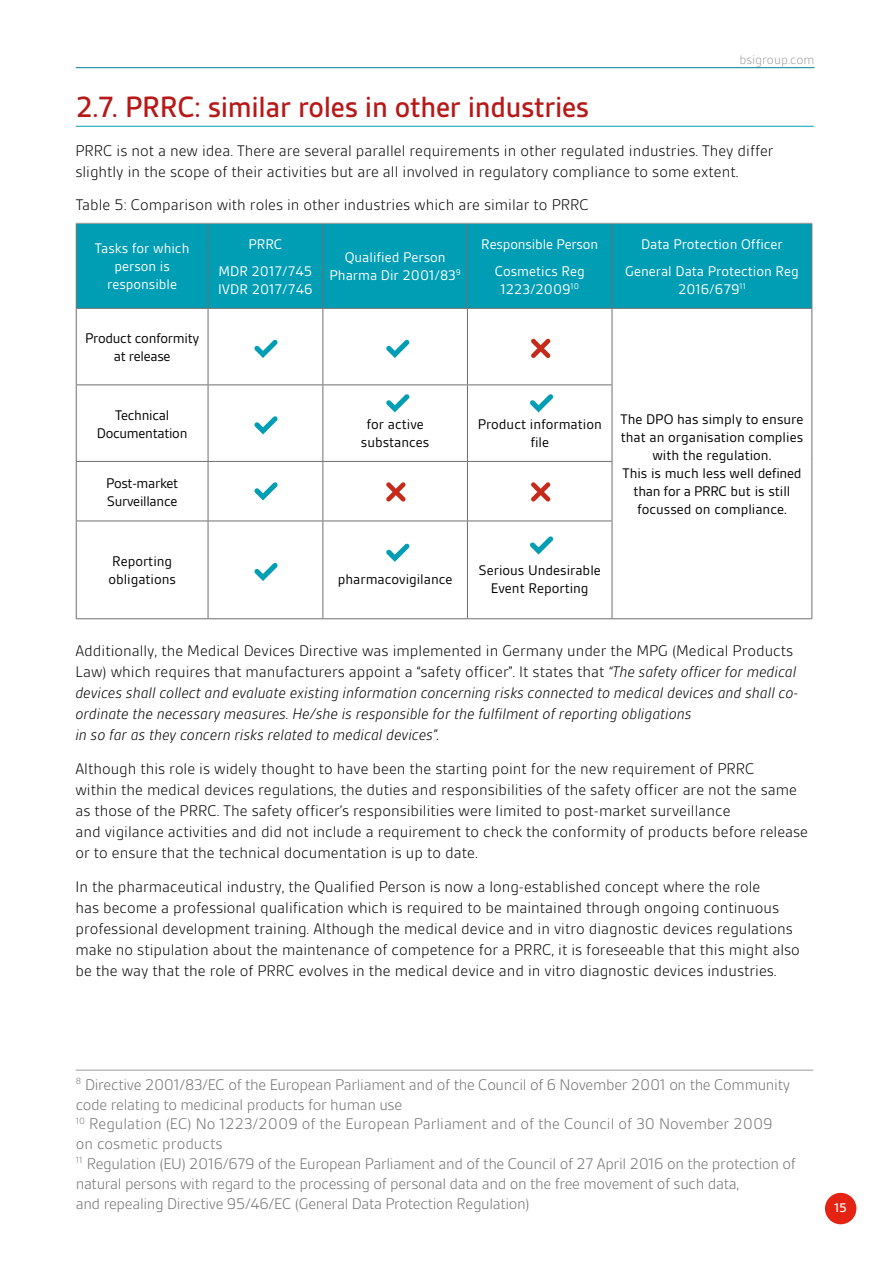
<style>
.page{position:relative;width:893px;height:1263px;background:#fff}
.page>*{position:absolute;margin:0;border:0;box-sizing:border-box;transform-origin:0 0}
.t1{font:500 31.5px "BSI Gesta";letter-spacing:-.01em;color:#b71918}
.t2{font:300 16.5px/21px "BSI Gesta";color:#000}
.t3{font:300 16.5px/19.8px "BSI Gesta";letter-spacing:-.02em;color:#706f6f}
.t4{font:italic 300 16.5px/21px "BSI Gesta";color:#000}
.t5{font:15px/18px "BSI Gesta";color:#000;text-align:center}
.t6{font:15px/18px "BSI Gesta";color:#fff;text-align:center}
.t7{font:15px/18px "BSI Gesta";letter-spacing:-.02em;color:#000;text-align:center}
.t8{font:300 13.5px "BSI Gesta";color:#9d9d9c}
.t9{font:500 13.5px "BSI Gesta";color:#fff}
.s1{font-style:normal}
</style>
<div class="page">
<div style="left:825px;top:1193px;width:31px;height:31px;background:#e42313;border-radius:50%"></div>
<hr style="left:76px;top:67px;width:738px;height:1px;background:#007f92">
<hr style="left:76px;top:126px;width:738px;height:1px;background:#009eb5">
<div style="left:77px;top:224px;width:734px;height:84px;background:#009eb5"></div>
<hr style="left:76px;top:224px;width:1px;height:84px;background:#706f6f">
<hr style="left:208px;top:224px;width:1px;height:84px;background:#706f6f">
<hr style="left:322px;top:224px;width:1px;height:84px;background:#706f6f">
<hr style="left:467px;top:224px;width:1px;height:84px;background:#706f6f">
<hr style="left:612px;top:224px;width:1px;height:84px;background:#706f6f">
<hr style="left:811px;top:224px;width:1px;height:84px;background:#706f6f">
<hr style="left:76px;top:308px;width:132px;height:1px;background:#706f6f">
<hr style="left:76px;top:309px;width:1px;height:75px;background:#706f6f">
<hr style="left:208px;top:308px;width:115px;height:1px;background:#706f6f">
<hr style="left:208px;top:309px;width:1px;height:75px;background:#706f6f">
<hr style="left:323px;top:308px;width:144px;height:1px;background:#706f6f">
<hr style="left:322px;top:309px;width:1px;height:75px;background:#706f6f">
<hr style="left:467px;top:308px;width:145px;height:1px;background:#706f6f">
<hr style="left:467px;top:309px;width:1px;height:75px;background:#706f6f">
<hr style="left:612px;top:308px;width:200px;height:1px;background:#706f6f">
<hr style="left:612px;top:309px;width:1px;height:75px;background:#706f6f">
<hr style="left:811px;top:309px;width:1px;height:76px;background:#706f6f">
<hr style="left:76px;top:384px;width:132px;height:1px;background:#706f6f">
<hr style="left:76px;top:385px;width:1px;height:76px;background:#706f6f">
<hr style="left:208px;top:384px;width:115px;height:1px;background:#706f6f">
<hr style="left:208px;top:385px;width:1px;height:76px;background:#706f6f">
<hr style="left:323px;top:384px;width:144px;height:1px;background:#706f6f">
<hr style="left:322px;top:385px;width:1px;height:76px;background:#706f6f">
<hr style="left:467px;top:384px;width:145px;height:1px;background:#706f6f">
<hr style="left:467px;top:385px;width:1px;height:76px;background:#706f6f">
<hr style="left:612px;top:385px;width:1px;height:76px;background:#706f6f">
<hr style="left:811px;top:385px;width:1px;height:76px;background:#706f6f">
<hr style="left:76px;top:461px;width:132px;height:1px;background:#706f6f">
<hr style="left:76px;top:462px;width:1px;height:59px;background:#706f6f">
<hr style="left:208px;top:461px;width:115px;height:1px;background:#706f6f">
<hr style="left:208px;top:462px;width:1px;height:59px;background:#706f6f">
<hr style="left:323px;top:461px;width:144px;height:1px;background:#706f6f">
<hr style="left:322px;top:462px;width:1px;height:59px;background:#706f6f">
<hr style="left:467px;top:461px;width:145px;height:1px;background:#706f6f">
<hr style="left:467px;top:462px;width:1px;height:59px;background:#706f6f">
<hr style="left:612px;top:462px;width:1px;height:59px;background:#706f6f">
<hr style="left:811px;top:461px;width:1px;height:60px;background:#706f6f">
<hr style="left:76px;top:521px;width:132px;height:1px;background:#706f6f">
<hr style="left:76px;top:521px;width:1px;height:97px;background:#706f6f">
<hr style="left:208px;top:521px;width:115px;height:1px;background:#706f6f">
<hr style="left:208px;top:521px;width:1px;height:97px;background:#706f6f">
<hr style="left:323px;top:521px;width:144px;height:1px;background:#706f6f">
<hr style="left:322px;top:521px;width:1px;height:97px;background:#706f6f">
<hr style="left:467px;top:521px;width:145px;height:1px;background:#706f6f">
<hr style="left:467px;top:521px;width:1px;height:97px;background:#706f6f">
<hr style="left:612px;top:521px;width:1px;height:97px;background:#706f6f">
<hr style="left:811px;top:521px;width:1px;height:97px;background:#706f6f">
<hr style="left:76px;top:618px;width:132px;height:1px;background:#706f6f">
<hr style="left:208px;top:618px;width:115px;height:1px;background:#706f6f">
<hr style="left:323px;top:618px;width:144px;height:1px;background:#706f6f">
<hr style="left:467px;top:618px;width:145px;height:1px;background:#706f6f">
<hr style="left:612px;top:618px;width:200px;height:1px;background:#706f6f">
<hr style="left:76px;top:223px;width:132px;height:1px;background:#9d9d9c">
<hr style="left:208px;top:223px;width:115px;height:1px;background:#9d9d9c">
<hr style="left:323px;top:223px;width:144px;height:1px;background:#9d9d9c">
<hr style="left:467px;top:223px;width:145px;height:1px;background:#9d9d9c">
<hr style="left:612px;top:223px;width:200px;height:1px;background:#9d9d9c">
<svg style="left:531px;top:339px;width:20px;height:19px"></svg>
<svg style="left:531px;top:482px;width:20px;height:20px"></svg>
<svg style="left:386px;top:482px;width:20px;height:20px"></svg>
<svg style="left:254px;top:340px;width:24px;height:18px"></svg>
<svg style="left:386px;top:340px;width:23px;height:18px"></svg>
<svg style="left:386px;top:394px;width:23px;height:18px"></svg>
<svg style="left:386px;top:543px;width:23px;height:19px"></svg>
<svg style="left:530px;top:394px;width:23px;height:18px"></svg>
<svg style="left:530px;top:536px;width:23px;height:19px"></svg>
<svg style="left:254px;top:416px;width:24px;height:18px"></svg>
<svg style="left:254px;top:482px;width:24px;height:18px"></svg>
<svg style="left:254px;top:563px;width:24px;height:18px"></svg>
<hr style="left:76px;top:1070px;width:737px;height:1px;background:#9d9d9c">
<h1 class="t1" style="left:76px;top:91px;width:515px">2.7. PRRC: similar roles in other industries</h1>
<p class="t8" style="left:739px;top:53px;width:77px">bsigroup.com</p>
<p class="t2" style="left:75px;top:140px;width:700px">PRRC is not a new idea. There are several parallel requirements in other regulated industries. They differ slightly in the scope of their activities but are all involved in regulatory compliance to some extent.</p>
<p class="t2" style="left:76px;top:194px;width:515px">Table 5: Comparison with roles in other industries which are similar to PRRC</p>
<p class="t6" style="left:95px;top:240px;width:96px">Tasks for which person is responsible</p>
<p class="t6" style="left:219px;top:231px;width:95px;line-height:26.5px">PRRC<br>MDR 2017/745</p>
<p class="t6" style="left:481px;top:231px;width:118px;line-height:26.5px">Responsible Person<br>Cosmetics Reg</p>
<p class="t6" style="left:500px;top:280px;width:80px">1223/2009<sup>10</sup></p>
<p class="t6" style="left:330px;top:249px;width:133px">Qualified Person<br>Pharma Dir 2001/83<sup>9</sup></p>
<p class="t6" style="left:218px;top:280px;width:96px">IVDR 2017/746</p>
<p class="t7" style="left:85px;top:329px;width:116px">Product conformity at release</p>
<p class="t7" style="left:97px;top:406px;width:92px">Technical<br>Documentation</p>
<p class="t5" style="left:361px;top:415px;width:70px">for active substances</p>
<p class="t5" style="left:478px;top:415px;width:126px">Product information file</p>
<p class="t7" style="left:106px;top:474px;width:74px;text-align:left">Post-market<br>Surveillance</p>
<p class="t5" style="left:108px;top:553px;width:69px;text-align:left">Reporting obligations</p>
<p class="t5" style="left:338px;top:571px;width:116px">pharmacovigilance</p>
<p class="t5" style="left:479px;top:562px;width:124px">Serious Undesirable<br>Event Reporting</p>
<p class="t6" style="left:625px;top:231px;width:175px;line-height:26.5px">Data Protection Officer<br>General Data Protection Reg</p>
<p class="t6" style="left:678px;top:280px;width:69px">2016/679<sup>11</sup></p>
<p class="t5" style="left:620px;top:410px;width:184px">The DPO has simply to ensure that an organisation complies with the regulation.<br>This is much less well defined than for a PRRC but is still focussed on compliance.</p>
<p class="t4" style="left:75px;top:640px;width:724px"><span class="s1">Additionally, the Medical Devices Directive was implemented in Germany under the MPG (Medical Products Law) which requires that manufacturers appoint a “safety officer”. It states that</span> “The safety officer for medical devices shall collect and evaluate existing information concerning risks connected to medical devices and shall co&shy;ordinate the necessary measures. He/she is responsible for the fulfilment of reporting obligations<br>in so far as they concern risks related to medical devices”.</p>
<p class="t2" style="left:75px;top:758px;width:734px">Although this role is widely thought to have been the starting point for the new requirement of PRRC<br>within the medical devices regulations, the duties and responsibilities of the safety officer are not the same as those of the PRRC. The safety officer’s responsibilities were limited to post-market surveillance<br>and vigilance activities and did not include a requirement to check the conformity of products before release or to ensure that the technical documentation is up to date.</p>
<p class="t2" style="left:75px;top:876px;width:726px">In the pharmaceutical industry, the Qualified Person is now a long-established concept where the role<br>has become a professional qualification which is required to be maintained through ongoing continuous professional development training. Although the medical device and in vitro diagnostic devices regulations make no stipulation about the maintenance of competence for a PRRC, it is foreseeable that this might also be the way that the role of PRRC evolves in the medical device and in vitro diagnostic devices industries.</p>
<p class="t3" style="left:76px;top:1074px;width:722px"><sup>8</sup> Directive 2001/83/EC of the European Parliament and of the Council of 6 November 2001 on the Community code relating to medicinal products for human use<br><sup>10</sup> Regulation (EC) No 1223/2009 of the European Parliament and of the Council of 30 November 2009<br>on cosmetic products<br><sup>11</sup> Regulation (EU) 2016/679 of the European Parliament and of the Council of 27 April 2016 on the protection of natural persons with regard to the processing of personal data and on the free movement of such data,<br>and repealing Directive 95/46/EC (General Data Protection Regulation)</p>
<p class="t9" style="left:834px;top:1201px;width:14px">15</p>
</div>
